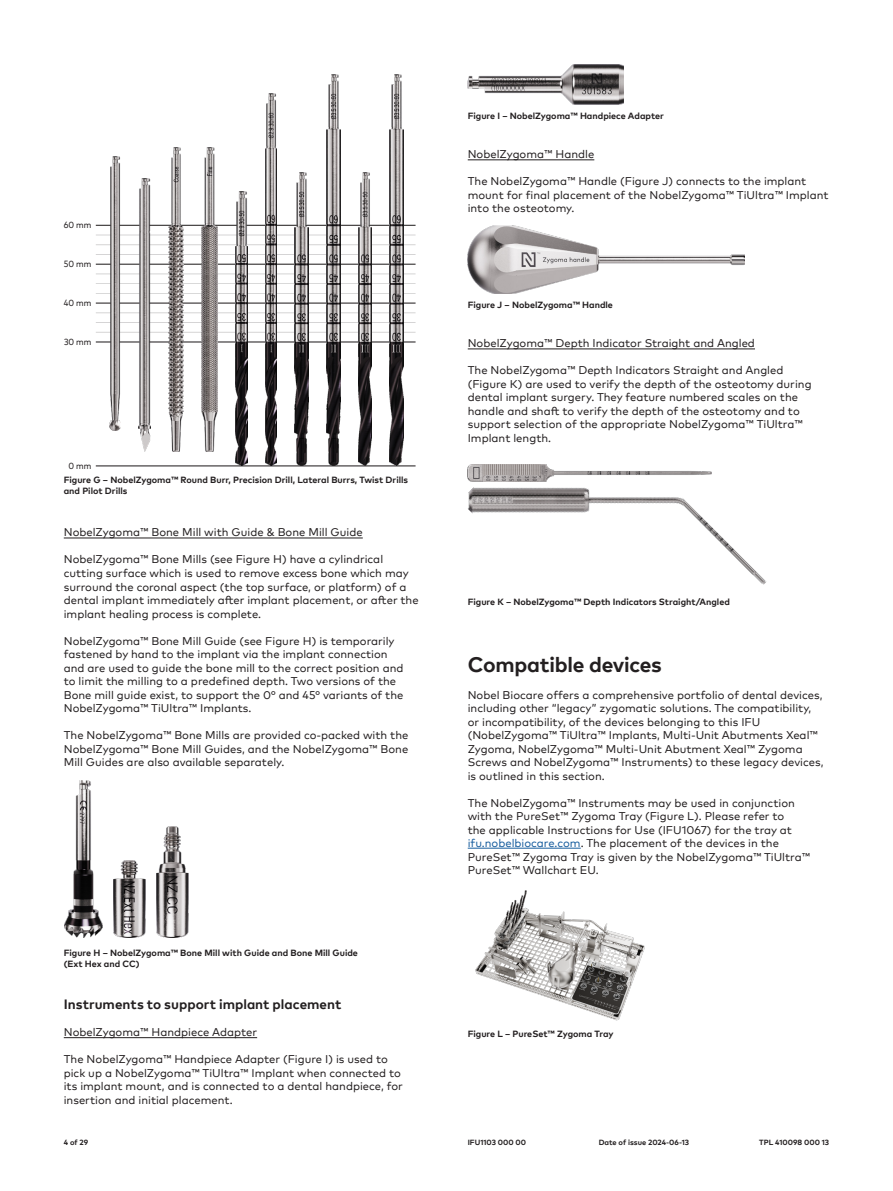
<style>
.page{position:relative;width:893px;height:1191px;background:#fff}
.page>*{position:absolute;margin:0;border:0;box-sizing:border-box;transform-origin:0 0}
.t1{font:700 21px "Mark Pro";letter-spacing:-.015em;color:#231f20}
.t2{font:700 13.5px "Mark Pro";color:#231f20}
.t3{font:11.25px/13.5px "Mark Pro";color:#231f20}
.t4{font:700 9px/10.8px "Mark Pro";color:#231f20}
.t5{font:condensed 9px "Mark Pro";color:#231f20}
.t6{font:700 7.5px "Mark Pro";color:#231f20}
.s1{color:#175d9e}
</style>
<div class="page">
<hr style="left:64px;top:537px;width:299px;height:1px;background:#231f20">
<hr style="left:64px;top:1037px;width:193px;height:1px;background:#231f20">
<hr style="left:96px;top:341px;width:320px;height:1px;background:#231f20">
<hr style="left:96px;top:465px;width:320px;height:1px;background:#231f20">
<hr style="left:96px;top:225px;width:320px;height:1px;background:#231f20">
<hr style="left:96px;top:235px;width:320px;height:1px;background:#231f20">
<hr style="left:96px;top:244px;width:320px;height:1px;background:#231f20">
<hr style="left:96px;top:254px;width:320px;height:1px;background:#231f20">
<hr style="left:96px;top:264px;width:320px;height:1px;background:#231f20">
<hr style="left:96px;top:274px;width:320px;height:1px;background:#231f20">
<hr style="left:96px;top:283px;width:320px;height:1px;background:#231f20">
<hr style="left:96px;top:293px;width:320px;height:1px;background:#231f20">
<hr style="left:96px;top:302px;width:320px;height:1px;background:#231f20">
<hr style="left:96px;top:312px;width:320px;height:1px;background:#231f20">
<hr style="left:96px;top:322px;width:320px;height:1px;background:#231f20">
<hr style="left:96px;top:332px;width:320px;height:1px;background:#231f20">
<img style="left:109px;top:156px;width:12px;height:274px">
<img style="left:265px;top:94px;width:11px;height:371px">
<img style="left:236px;top:192px;width:11px;height:273px">
<img style="left:326px;top:74px;width:14px;height:391px">
<img style="left:294px;top:172px;width:14px;height:293px">
<img style="left:390px;top:74px;width:14px;height:391px">
<img style="left:139px;top:178px;width:11px;height:274px">
<img style="left:168px;top:147px;width:16px;height:305px">
<img style="left:202px;top:147px;width:16px;height:305px">
<img style="left:358px;top:172px;width:14px;height:293px">
<img style="left:64px;top:780px;width:38px;height:157px">
<img style="left:114px;top:861px;width:32px;height:76px">
<img style="left:156px;top:826px;width:32px;height:111px">
<hr style="left:468px;top:159px;width:126px;height:1px;background:#231f20">
<hr style="left:468px;top:348px;width:287px;height:1px;background:#231f20">
<hr style="left:468px;top:847px;width:113px;height:1px;background:#175d9e">
<img style="left:468px;top:65px;width:155px;height:39px">
<img style="left:468px;top:225px;width:277px;height:68px">
<img style="left:468px;top:464px;width:244px;height:17px">
<img style="left:468px;top:487px;width:298px;height:98px">
<img style="left:475px;top:890px;width:170px;height:131px">
<p class="t5" style="left:64px;top:218px;width:29px">60 mm</p>
<p class="t5" style="left:64px;top:257px;width:29px">50 mm</p>
<p class="t5" style="left:64px;top:296px;width:29px">40 mm</p>
<p class="t5" style="left:64px;top:335px;width:29px">30 mm</p>
<p class="t5" style="left:69px;top:459px;width:24px">0 mm</p>
<p class="t4" style="left:64px;top:474px;width:346px">Figure G – NobelZygoma™ Round Burr, Precision Drill, Lateral Burrs, Twist Drills and Pilot Drills</p>
<p class="t3" style="left:64px;top:525px;width:300px">NobelZygoma™ Bone Mill with Guide &amp; Bone Mill Guide</p>
<p class="t3" style="left:64px;top:552px;width:356px">NobelZygoma™ Bone Mills (see Figure H) have a cylindrical cutting surface which is used to remove excess bone which may surround the coronal aspect (the top surface, or platform) of a dental implant immediately after implant placement, or after the implant healing process is complete.</p>
<p class="t3" style="left:64px;top:633px;width:341px">NobelZygoma™ Bone Mill Guide (see Figure H) is temporarily fastened by hand to the implant via the implant connection and are used to guide the bone mill to the correct position and to limit the milling to a predefined depth. Two versions of the Bone mill guide exist, to support the 0° and 45° variants of the NobelZygoma™ TiUltra™ Implants.</p>
<p class="t3" style="left:64px;top:727px;width:346px;text-align:justify">The NobelZygoma™ Bone Mills are provided co-packed with the NobelZygoma™ Bone Mill Guides, and the NobelZygoma™ Bone Mill Guides are also available separately.</p>
<p class="t4" style="left:64px;top:946px;width:296px">Figure H – NobelZygoma™ Bone Mill with Guide and Bone Mill Guide (Ext Hex and CC)</p>
<p class="t2" style="left:64px;top:994px;width:279px">Instruments to support implant placement</p>
<p class="t3" style="left:64px;top:1024px;width:195px">NobelZygoma™ Handpiece Adapter</p>
<p class="t3" style="left:64px;top:1051px;width:341px">The NobelZygoma™ Handpiece Adapter (Figure I) is used to pick up a NobelZygoma™ TiUltra™ Implant when connected to its implant mount, and is connected to a dental handpiece, for insertion and initial placement.</p>
<p class="t4" style="left:468px;top:109px;width:198px">Figure I – NobelZygoma™ Handpiece Adapter</p>
<p class="t3" style="left:468px;top:147px;width:128px">NobelZygoma™ Handle</p>
<p class="t3" style="left:468px;top:174px;width:362px">The NobelZygoma™ Handle (Figure J) connects to the implant mount for final placement of the NobelZygoma™ TiUltra™ Implant into the osteotomy.</p>
<p class="t4" style="left:468px;top:298px;width:147px">Figure J – NobelZygoma™ Handle</p>
<p class="t3" style="left:468px;top:336px;width:289px">NobelZygoma™ Depth Indicator Straight and Angled</p>
<p class="t3" style="left:468px;top:363px;width:345px">The NobelZygoma™ Depth Indicators Straight and Angled (Figure K) are used to verify the depth of the osteotomy during dental implant surgery. They feature numbered scales on the handle and shaft to verify the depth of the osteotomy and to support selection of the appropriate NobelZygoma™ TiUltra™ Implant length.</p>
<p class="t4" style="left:468px;top:595px;width:264px">Figure K – NobelZygoma™ Depth Indicators Straight/Angled</p>
<h1 class="t1" style="left:468px;top:648px;width:196px">Compatible devices</h1>
<p class="t3" style="left:468px;top:687px;width:357px">Nobel Biocare offers a comprehensive portfolio of dental devices, including other “legacy” zygomatic solutions. The compatibility, or incompatibility, of the devices belonging to this IFU (NobelZygoma™ TiUltra™ Implants, Multi-Unit Abutments Xeal™ Zygoma, NobelZygoma™ Multi-Unit Abutment Xeal™ Zygoma Screws and NobelZygoma™ Instruments) to these legacy devices, is outlined in this section.</p>
<p class="t3" style="left:468px;top:795px;width:344px">The NobelZygoma™ Instruments may be used in conjunction with the PureSet™ Zygoma Tray (Figure L). Please refer to<br>the applicable Instructions for Use (IFU1067) for the tray at <span class="s1">ifu.nobelbiocare.com</span>. The placement of the devices in the PureSet™ Zygoma Tray is given by the NobelZygoma™ TiUltra™ PureSet™ Wallchart EU.</p>
<p class="t4" style="left:468px;top:1027px;width:147px">Figure L – PureSet™ Zygoma Tray</p>
<p class="t6" style="left:64px;top:1137px;width:26px">4 of 29</p>
<p class="t6" style="left:468px;top:1137px;width:60px">IFU1103 000 00</p>
<p class="t6" style="left:599px;top:1137px;width:92px">Date of issue 2024-06-13</p>
<p class="t6" style="left:759px;top:1137px;width:71px">TPL 410098 000 13</p>
</div>
